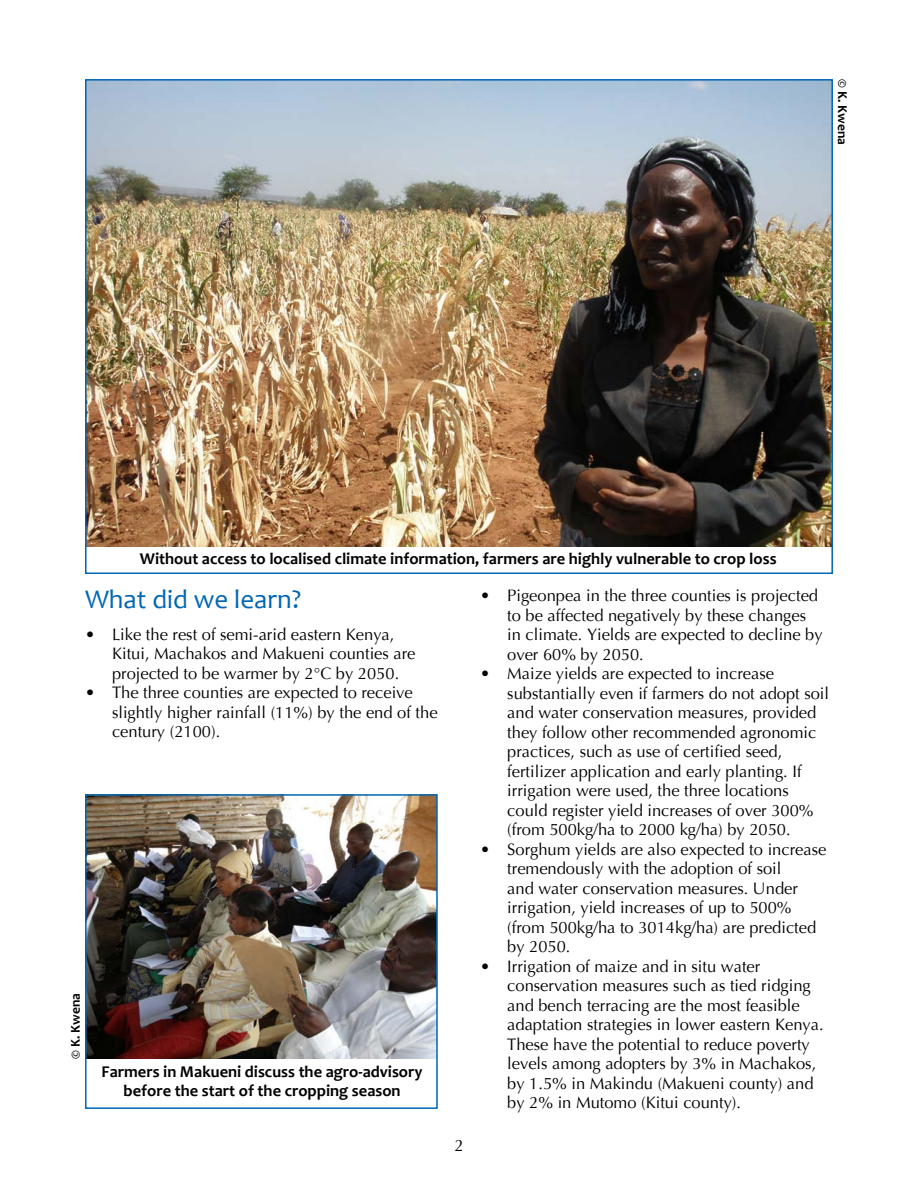
<style>
.page{position:relative;width:918px;height:1188px;background:#fff}
.page>*{position:absolute;margin:0;border:0;box-sizing:border-box;transform-origin:0 0}
.Heading{font:27px "Candara";color:#0066b3}
.t1{font:16.5px/19.5px "Optima";color:#000}
.t2{font:700 16.5px/19.5px "Candara";color:#000;text-align:center}
.t3{font:700 13.5px "Candara";color:#000}
</style>
<div class="page">
<img style="left:88px;top:82px;width:742px;height:464px">
<div style="left:85px;top:79px;width:748px;height:495px;border:2px solid #0166b3"></div>
<img style="left:88px;top:797px;width:347px;height:262px">
<div style="left:85px;top:794px;width:353px;height:315px;border:2px solid #0166b3"></div>
<p class="t3" style="left:851px;top:79px;width:67px;rotate:90deg">© K. Kwena</p>
<p class="t2" style="left:140px;top:548px;width:638px">Without access to localised climate information, farmers are highly vulnerable to crop loss</p>
<p class="Heading" style="left:85px;top:583px;width:218px">What did we learn?</p>
<p class="t1" style="left:112px;top:625px;width:305px;text-indent:-27px">• Like the rest of semi-arid eastern Kenya,<br>Kitui, Machakos and Makueni counties are projected to be warmer by 2°C by 2050.</p>
<p class="t1" style="left:112px;top:683px;width:327px;text-indent:-27px">• The three counties are expected to receive slightly higher rainfall (11%) by the end of the century (2100).</p>
<p class="t3" style="left:67px;top:1059px;width:67px;rotate:-90deg">© K. Kwena</p>
<p class="t2" style="left:102px;top:1061px;width:322px">Farmers in Makueni discuss the agro-advisory before the start of the cropping season</p>
<p class="t1" style="left:454px;top:1136px;width:11px">2</p>
<p class="t1" style="left:507px;top:586px;width:317px;text-indent:-27px">• Pigeonpea in the three counties is projected to be affected negatively by these changes in climate. Yields are expected to decline by over 60% by 2050.</p>
<p class="t1" style="left:507px;top:664px;width:323px;text-indent:-27px">• Maize yields are expected to increase substantially even if farmers do not adopt soil and water conservation measures, provided they follow other recommended agronomic practices, such as use of certified seed, fertilizer application and early planting. If irrigation were used, the three locations could register yield increases of over 300% (from 500kg/ha to 2000 kg/ha) by 2050.</p>
<p class="t1" style="left:507px;top:840px;width:321px;text-indent:-27px">• Sorghum yields are also expected to increase tremendously with the adoption of soil<br>and water conservation measures. Under irrigation, yield increases of up to 500% (from 500kg/ha to 3014kg/ha) are predicted by 2050.</p>
<p class="t1" style="left:507px;top:957px;width:318px;text-indent:-27px">• Irrigation of maize and in situ water conservation measures such as tied ridging and bench terracing are the most feasible adaptation strategies in lower eastern Kenya.<br>These have the potential to reduce poverty levels among adopters by 3% in Machakos, by 1.5% in Makindu (Makueni county) and by 2% in Mutomo (Kitui county).</p>
</div>
